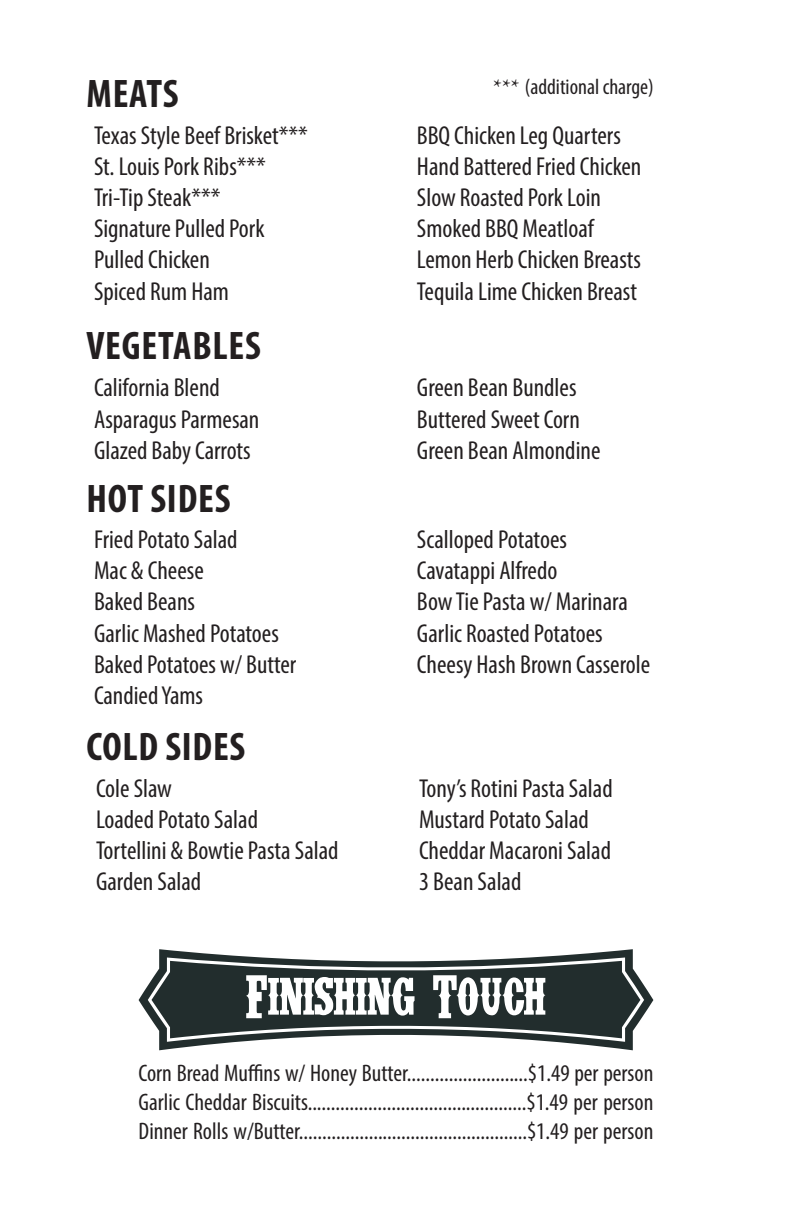
<style>
.page{position:relative;width:792px;height:1224px;background:#fff}
.page>*{position:absolute;margin:0;border:0;box-sizing:border-box;transform-origin:0 0}
.t1{font:73.6px "IFCINSANERODEO";color:#fff}
.t2{font:700 condensed 40px "Myriad Pro";letter-spacing:.02em;color:#231f20}
.t3{font:condensed 26px/31.2px "Myriad Pro";color:#231f20}
.t4{font:condensed 24px/28.8px "Myriad Pro";color:#231f20;text-align:justify}
.t5{font:condensed 22px "Myriad Pro";color:#231f20}
.s1{font-family:"Minion Pro";font-stretch:normal}
</style>
<div class="page">
<svg style="left:139px;top:949px;width:514px;height:101px;fill:#222d2d"></svg>
<h2 class="t2" style="left:86px;top:69px;width:94px">MEATS</h2>
<p class="t5" style="left:493px;top:73px;width:162px"><span class="s1">***</span> (additional charge)</p>
<p class="t3" style="left:94px;top:119px;width:215px">Texas Style Beef Brisket***<br>St. Louis Pork Ribs***<br>Tri-Tip Steak***<br>Signature Pulled Pork<br>Pulled Chicken<br>Spiced Rum Ham</p>
<p class="t3" style="left:417px;top:119px;width:226px">BBQ Chicken Leg Quarters<br>Hand Battered Fried Chicken<br>Slow Roasted Pork Loin<br>Smoked BBQ Meatloaf<br>Lemon Herb Chicken Breasts<br>Tequila Lime Chicken Breast</p>
<h2 class="t2" style="left:86px;top:321px;width:176px">VEGETABLES</h2>
<p class="t3" style="left:94px;top:372px;width:167px">California Blend<br>Asparagus Parmesan<br>Glazed Baby Carrots</p>
<p class="t3" style="left:417px;top:372px;width:185px">Green Bean Bundles<br>Buttered Sweet Corn<br>Green Bean Almondine</p>
<h2 class="t2" style="left:86px;top:473px;width:146px">HOT SIDES</h2>
<p class="t3" style="left:94px;top:523px;width:204px">Fried Potato Salad<br>Mac &amp; Cheese<br>Baked Beans<br>Garlic Mashed Potatoes<br>Baked Potatoes w/ Butter<br>Candied Yams</p>
<p class="t3" style="left:417px;top:523px;width:235px">Scalloped Potatoes<br>Cavatappi Alfredo<br>Bow Tie Pasta w/ Marinara<br>Garlic Roasted Potatoes<br>Cheesy Hash Brown Casserole</p>
<h2 class="t2" style="left:86px;top:722px;width:161px">COLD SIDES</h2>
<p class="t3" style="left:96px;top:772px;width:244px">Cole Slaw<br>Loaded Potato Salad<br>Tortellini &amp; Bowtie Pasta Salad<br>Garden Salad</p>
<p class="t3" style="left:419px;top:772px;width:195px">Tony’s Rotini Pasta Salad<br>Mustard Potato Salad<br>Cheddar Macaroni Salad<br>3 Bean Salad</p>
<h1 class="t1" style="left:246px;top:967px;width:301px">Finishing Touch</h1>
<p class="t4" style="left:139px;top:1059px;width:516px">Corn Bread Muffins w/ Honey Butter..........................$1.49 per person Garlic Cheddar Biscuits...............................................$1.49 per person Dinner Rolls w/Butter.................................................$1.49 per person</p>
</div>
